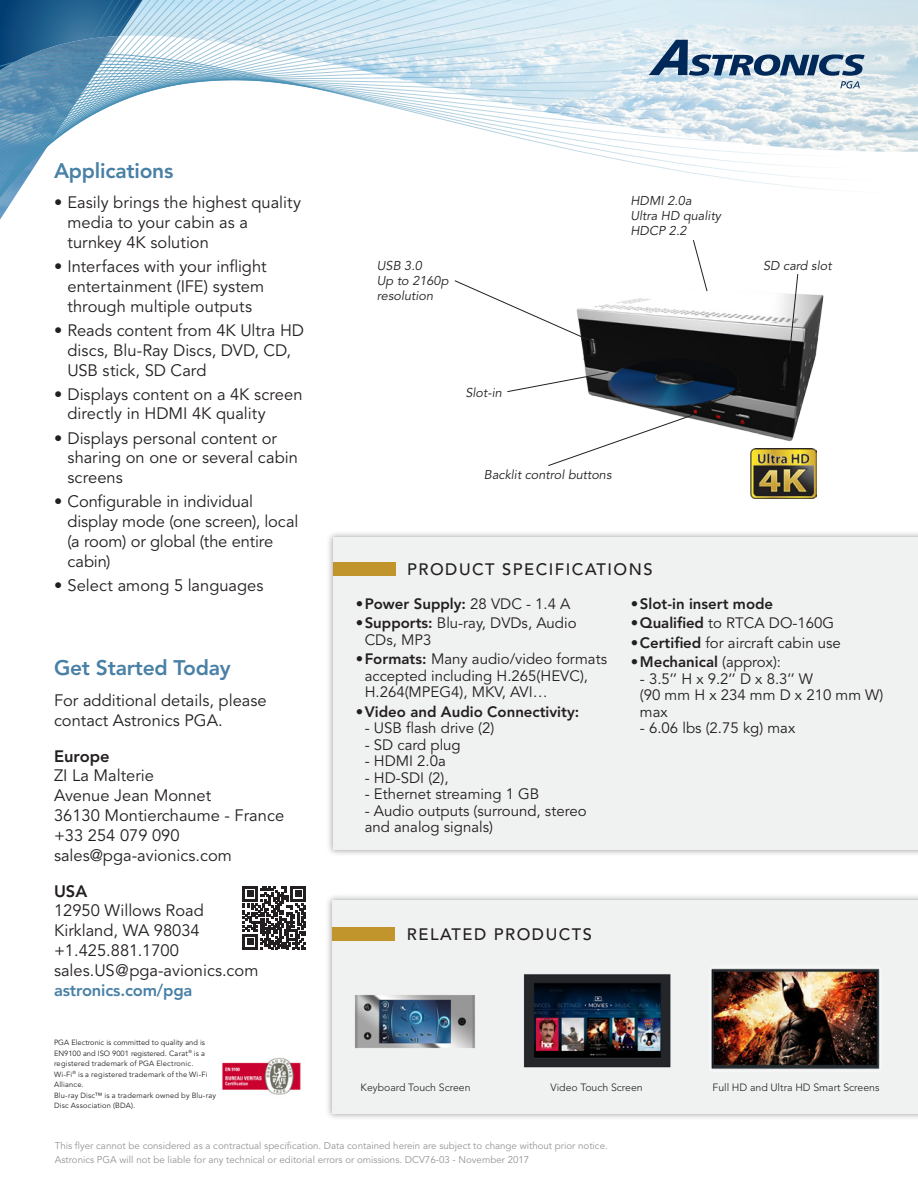
<style>
.page{position:relative;width:918px;height:1188px;background:#fff}
.page>*{position:absolute;margin:0;border:0;box-sizing:border-box;transform-origin:0 0}
.Body_Heading{font:800 21px "Avenir LT Std";letter-spacing:-.01em;color:#4880a6}
.Body_Text{font:16.5px/19.8px "Avenir LT Std";color:#231f20}
.Specifications_Headi{font:500 16.5px "Avenir LT Std";letter-spacing:.09em;color:#231f20}
.t1{font:15px/16.5px "Avenir LT Std";color:#231f20}
.t2{font:800 15px "Avenir LT Std";color:#231f20}
.Callout{font:italic 12.75px/15px "Avenir LT Std";color:#231f20}
.t3{font:300 10.5px "Avenir LT Std";color:#231f20}
.t4{font:9.75px/13.5px "Avenir LT Std";color:#939598}
.Body_Text-2{font:7.5px/10.5px "Avenir LT Std";letter-spacing:.025em;color:#231f20;text-align:justify}
.s1{font-weight:800}
.s2{font-weight:800;color:#4880a6}
.s3{font-weight:400}
</style>
<div class="page">
<svg style="left:0;top:0;width:918px;height:220px"></svg>
<svg style="left:649px;top:40px;width:216px;height:48px;background:#a1b5c5"></svg>
<div style="left:326px;top:530px;width:592px;height:327px;background:#231f20;opacity:.4"></div>
<div style="left:333px;top:537px;width:585px;height:313px;background:#f0f1f1"></div>
<div style="left:333px;top:563px;width:63px;height:13px;background:#c2952c"></div>
<img style="left:581px;top:294px;width:243px;height:164px">
<svg style="left:507px;top:372px;width:102px;height:21px"></svg>
<svg style="left:789px;top:274px;width:10px;height:80px"></svg>
<svg style="left:454px;top:280px;width:144px;height:65px"></svg>
<svg style="left:548px;top:414px;width:145px;height:52px"></svg>
<svg style="left:693px;top:240px;width:15px;height:52px"></svg>
<img style="left:222px;top:1057px;width:79px;height:38px">
<svg style="left:243px;top:886px;width:63px;height:63px"></svg>
<div style="left:325px;top:892px;width:593px;height:229px;background:#231f20;opacity:.4"></div>
<div style="left:333px;top:900px;width:585px;height:214px;background:#f0f1f1"></div>
<div style="left:333px;top:927px;width:62px;height:14px;background:#c2952c"></div>
<img style="left:711px;top:968px;width:169px;height:101px">
<img style="left:355px;top:995px;width:120px;height:53px">
<img style="left:523px;top:974px;width:148px;height:94px">
<img style="left:750px;top:448px;width:66px;height:50px">
<p class="Body_Heading" style="left:54px;top:158px;width:121px">Applications</p>
<p class="Body_Text" style="left:68px;top:193px;width:235px;text-indent:-14px">• Easily brings the highest quality media to your cabin as a turnkey 4K solution</p>
<p class="Body_Text" style="left:68px;top:257px;width:201px;text-indent:-14px">• Interfaces with your inflight entertainment (IFE) system through multiple outputs</p>
<p class="Body_Text" style="left:68px;top:321px;width:238px;text-indent:-14px">• Reads content from 4K Ultra HD discs, Blu-Ray Discs, DVD, CD,<br>USB stick, SD Card</p>
<p class="Body_Text" style="left:68px;top:384px;width:237px;text-indent:-14px">• Displays content on a 4K screen directly in HDMI 4K quality</p>
<p class="Body_Text" style="left:68px;top:428px;width:232px;text-indent:-14px">• Displays personal content or sharing on one or several cabin screens</p>
<p class="Body_Text" style="left:68px;top:492px;width:232px;text-indent:-14px">• Configurable in individual display mode (one screen), local (a room) or global (the entire cabin)</p>
<p class="Body_Text" style="left:54px;top:576px;width:211px">• Select among 5 languages</p>
<p class="Body_Heading" style="left:54px;top:655px;width:178px">Get Started Today</p>
<p class="Body_Text" style="left:54px;top:691px;width:214px">For additional details, please contact Astronics PGA.</p>
<p class="Body_Text" style="left:54px;top:746px;width:232px"><span class="s1">Europe<br></span>ZI La Malterie<br>Avenue Jean Monnet<br>36130 Montierchaume - France +33 254 079 090 sales@pga-avionics.com</p>
<p class="Body_Text" style="left:54px;top:881px;width:206px"><span class="s1">USA<br></span>12950 Willows Road<br>Kirkland, WA 98034 +1.425.881.1700 sales.US@pga-avionics.com <span class="s2">astronics.com/pga</span></p>
<p class="Body_Text-2" style="left:54px;top:1037px;width:153px">PGA Electronic is committed to quality and is EN9100 and ISO 9001 registered. Carat<sup>®</sup> is a registered trademark of PGA Electronic.</p>
<p class="Body_Text-2" style="left:54px;top:1069px;width:164px;text-align:left">Wi-Fi<sup>®</sup> is a registered trademark of the Wi-Fi<br>Alliance.<br>Blu-ray Disc™ is a trademark owned by Blu-ray<br>Disc Association (BDA).</p>
<p class="Callout" style="left:377px;top:258px;width:73px">USB 3.0<br>Up to 2160p resolution</p>
<p class="Callout" style="left:630px;top:193px;width:92px">HDMI 2.0a<br>Ultra HD quality<br>HDCP 2.2</p>
<p class="Callout" style="left:465px;top:385px;width:38px">Slot-in</p>
<p class="Callout" style="left:484px;top:468px;width:129px">Backlit control buttons</p>
<p class="Specifications_Headi" style="left:407px;top:560px;width:247px">PRODUCT SPECIFICATIONS</p>
<p class="Callout" style="left:763px;top:258px;width:70px">SD card slot</p>
<p class="t2" style="left:356px;top:595px;width:216px"><span class="s3">•</span>Power Supply: <span class="s3">28 VDC - 1.4 A</span></p>
<p class="t1" style="left:365px;top:615px;width:213px;text-indent:-9px">•<span class="s1">Supports:</span> Blu-ray, DVDs, Audio<br>CDs, MP3</p>
<p class="t1" style="left:365px;top:651px;width:244px;text-indent:-9px">•<span class="s1">Formats:</span> Many audio/video formats accepted including H.265(HEVC),<br>H.264(MPEG4), MKV, AVI…</p>
<p class="t2" style="left:356px;top:703px;width:225px"><span class="s3">•</span>Video and Audio Connectivity:</p>
<p class="t1" style="left:365px;top:720px;width:131px">- USB flash drive (2)</p>
<p class="t1" style="left:365px;top:737px;width:98px">- SD card plug</p>
<p class="t1" style="left:365px;top:753px;width:83px">- HDMI 2.0a</p>
<p class="t1" style="left:365px;top:770px;width:85px">- HD-SDI (2),</p>
<p class="t1" style="left:365px;top:786px;width:176px">- Ethernet streaming 1 GB</p>
<p class="t1" style="left:365px;top:803px;width:223px">- Audio outputs (surround, stereo and analog signals)</p>
<p class="t2" style="left:631px;top:595px;width:144px"><span class="s3">•</span>Slot-in insert mode</p>
<p class="t1" style="left:631px;top:615px;width:205px">•<span class="s1">Qualified</span> to RTCA DO-160G</p>
<p class="t1" style="left:631px;top:635px;width:212px">•<span class="s1">Certified</span> for aircraft cabin use</p>
<p class="t1" style="left:631px;top:654px;width:152px">•<span class="s1">Mechanical</span> (approx):</p>
<p class="t1" style="left:640px;top:671px;width:245px">- 3.5’’ H x 9.2’’ D x 8.3’’ W<br>(90 mm H x 234 mm D x 210 mm W) max</p>
<p class="t1" style="left:640px;top:720px;width:157px">- 6.06 lbs (2.75 kg) max</p>
<p class="Specifications_Headi" style="left:407px;top:925px;width:187px">RELATED PRODUCTS</p>
<p class="t3" style="left:361px;top:1081px;width:111px">Keyboard Touch Screen</p>
<p class="t3" style="left:550px;top:1081px;width:94px">Video Touch Screen</p>
<p class="t3" style="left:713px;top:1081px;width:169px">Full HD and Ultra HD Smart Screens</p>
<p class="t4" style="left:55px;top:1139px;width:555px">This flyer cannot be considered as a contractual specification. Data contained herein are subject to change without prior notice.<br>Astronics PGA will not be liable for any technical or editorial errors or omissions. DCV76-03 - November 2017</p>
</div>
